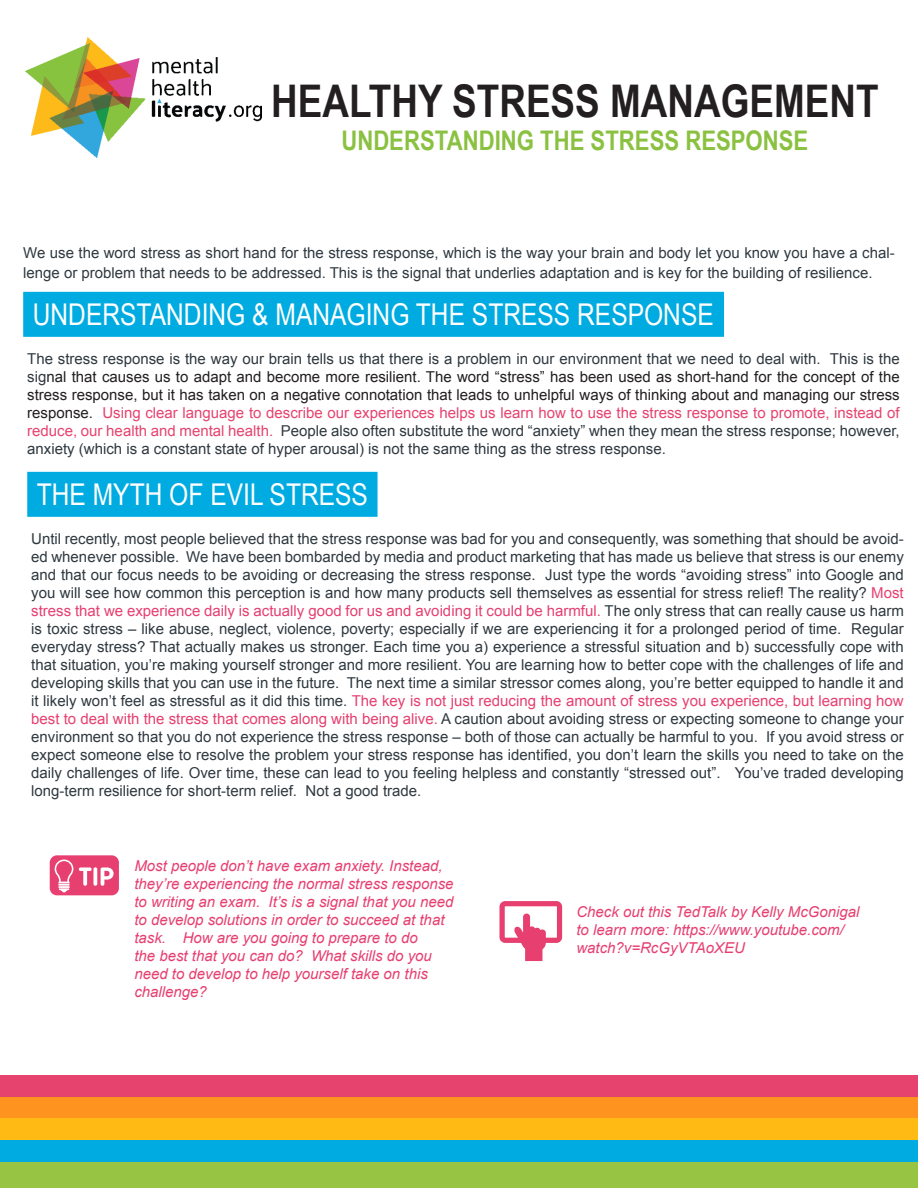
<style>
.page{position:relative;width:918px;height:1188px;background:#fff}
.page>*{position:absolute;margin:0;border:0;box-sizing:border-box;transform-origin:0 0}
.t1{font:700 45px "Arial Narrow";color:#231f20}
.t2{font:30px "Arial Narrow";color:#fff}
.t3{font:700 27px "Arial Narrow";color:#8ac140}
.t4{font:15px/18px "Arial";color:#2f3940;text-align:justify}
.t5{font:italic 15px/18px "Arial";color:#e63f70}
.s1{color:#231f20}
.s2{color:#e6436f}
.s3{color:#e63f70}
</style>
<div class="page">
<div style="left:23px;top:292px;width:701px;height:45px;background:#00abe1;border:2px solid #00abe1"></div>
<div style="left:0;top:1162px;width:918px;height:26px;background:#97c442"></div>
<div style="left:0;top:1076px;width:918px;height:21px;background:#e6436f"></div>
<div style="left:0;top:1097px;width:918px;height:22px;background:#ff931f"></div>
<div style="left:0;top:1119px;width:918px;height:21px;background:#ffbb14"></div>
<div style="left:0;top:1140px;width:918px;height:22px;background:#00abe1"></div>
<div style="left:27px;top:472px;width:351px;height:45px;background:#00abe1;border:2px solid #00abe1"></div>
<div style="left:50px;top:855px;width:69px;height:40px;background:#e63f70;border-radius:7px"></div>
<svg style="left:79px;top:867px;width:13px;height:19px"></svg>
<svg style="left:93px;top:867px;width:4px;height:19px"></svg>
<svg style="left:101px;top:867px;width:13px;height:19px"></svg>
<svg style="left:55px;top:860px;width:18px;height:32px"></svg>
<svg style="left:499px;top:901px;width:64px;height:60px"></svg>
<img style="left:25px;top:37px;width:236px;height:120px">
<h1 class="t1" style="left:271px;top:67px;width:609px">HEALTHY STRESS MANAGEMENT</h1>
<h3 class="t3" style="left:341px;top:120px;width:469px">UNDERSTANDING THE STRESS RESPONSE</h3>
<p class="t4" style="left:23px;top:243px;width:873px;line-height:19.8px">We use the word stress as short hand for the stress response, which is the way your brain and body let you know you have a chal&shy;lenge or problem that needs to be addressed. This is the signal that underlies adaptation and is key for the building of resilience.</p>
<h2 class="t2" style="left:33px;top:292px;width:683px">UNDERSTANDING &amp; MANAGING THE STRESS RESPONSE</h2>
<p class="t4" style="left:27px;top:350px;width:874px">The stress response is the way our brain tells us that there is a problem in our environment that we need to deal with. This is the sig<span class="s1">nal that causes us to adapt and become more resilient. The word “stress” has been used as short-hand for the concept of the stress response, but it has taken on a negative connotation that leads to unhelpful ways of thinking about and managing our stress response.</span> <span class="s2">Using clear language to describe our experiences helps us learn how to use the stress response to promote, instead of reduce, our health and mental health.</span> People also often substitute the word “anxiety” when they mean the stress response; however, anxiety (which is a constant state of hyper arousal) is not the same thing as the stress response.</p>
<h2 class="t2" style="left:37px;top:472px;width:333px">THE MYTH OF EVIL STRESS</h2>
<p class="t4" style="left:31px;top:530px;width:874px">Until recently, most people believed that the stress response was bad for you and consequently, was something that should be avoid&shy;ed whenever possible. We have been bombarded by media and product marketing that has made us believe that stress is our enemy and that our focus needs to be avoiding or decreasing the stress response. Just type the words “avoiding stress” into Google and you will see how common this perception is and how many products sell themselves as essential for stress relief! The reality? <span class="s3">Most stress that we experience daily is actually good for us and avoiding it could be harmful.</span> The only stress that can really cause us harm is toxic stress – like abuse, neglect, violence, poverty; especially if we are experiencing it for a prolonged period of time. Regular everyday stress? That actually makes us stronger. Each time you a) experience a stressful situation and b) successfully cope with that situation, you’re making yourself stronger and more resilient. You are learning how to better cope with the challenges of life and developing skills that you can use in the future. The next time a similar stressor comes along, you’re better equipped to handle it and it likely won’t feel as stressful as it did this time. <span class="s3">The key is not just reducing the amount of stress you experience, but learning how best to deal with the stress that comes along with being alive.</span> A caution about avoiding stress or expecting someone to change your environment so that you do not experience the stress response – both of those can actually be harmful to you. If you avoid stress or expect someone else to resolve the problem your stress response has identified, you don’t learn the skills you need to take on the daily challenges of life. Over time, these can lead to you feeling helpless and constantly “stressed out”. You’ve traded developing long-term resilience for short-term relief. Not a good trade.</p>
<p class="t5" style="left:134px;top:857px;width:321px">Most people don’t have exam anxiety. Instead, they’re experiencing the normal stress response to writing an exam. It’s is a signal that you need to develop solutions in order to succeed at that task. How are you going to prepare to do<br>the best that you can do? What skills do you need to develop to help yourself take on this challenge?</p>
<p class="t5" style="left:576px;top:903px;width:285px">Check out this TedTalk by Kelly McGonigal to learn more: https://www.youtube.com/ watch?v=RcGyVTAoXEU</p>
</div>
